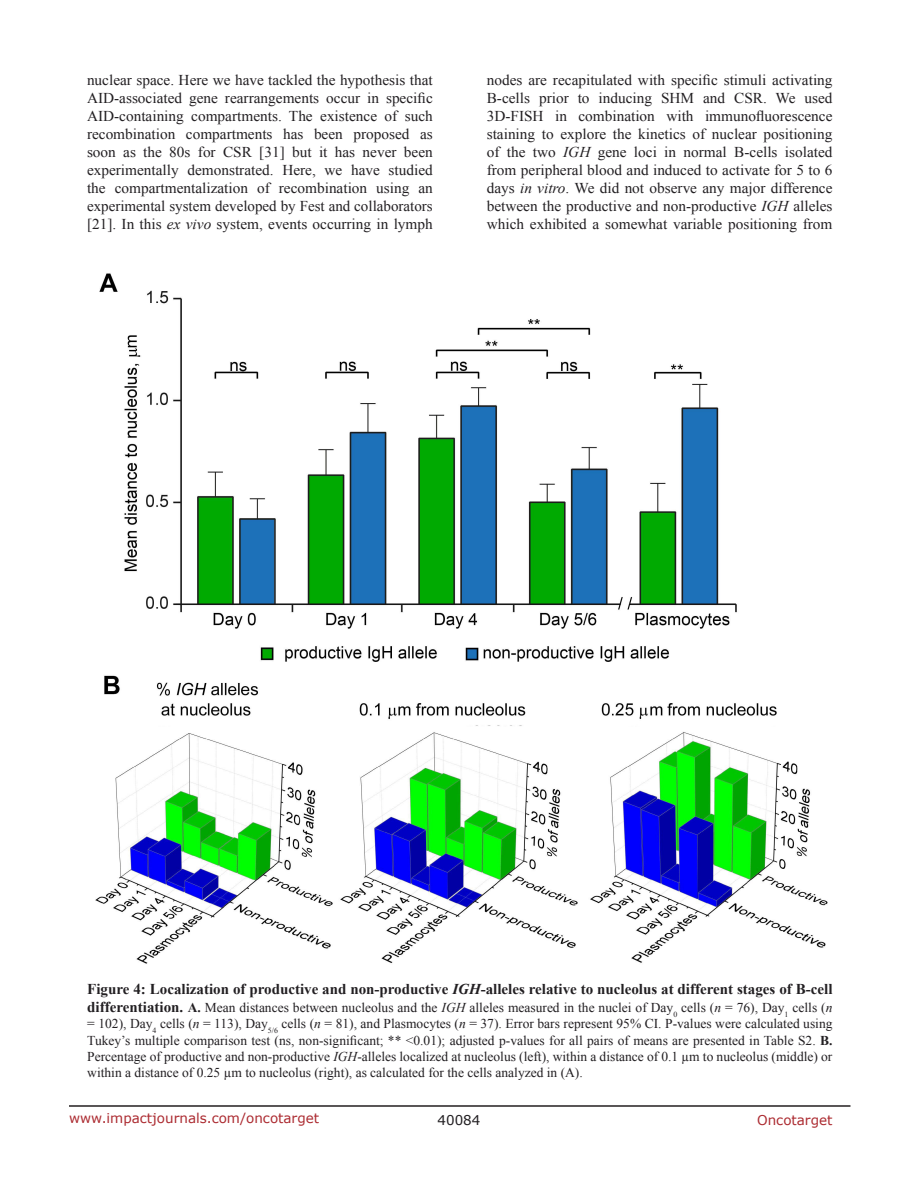
<style>
.page{position:relative;width:918px;height:1188px;background:#fff}
.page>*{position:absolute;margin:0;border:0;box-sizing:border-box;transform-origin:0 0}
.BodyText{font:15px/18px "Times New Roman";color:#221f22;text-align:justify}
.FigureText{font:700 15px "Times New Roman";color:#221f22}
.FigureText-2{font:13.5px/16.2px "Times New Roman";color:#221f22;text-align:justify}
.t1{font:13.5px "Verdana";color:#ac2b31}
.t2{font:13.5px "Verdana";color:#221f22}
.s1{font-style:italic}
.s2{font-weight:700;font-size:15px}
.s3{font-weight:700}
</style>
<div class="page">
<hr style="left:69px;top:1105px;width:781px;height:2px;background:#231f20">
<img style="left:95px;top:273px;width:733px;height:691px">
<p class="BodyText" style="left:87px;top:71px;width:347px">nuclear space. Here we have tackled the hypothesis that AID-associated gene rearrangements occur in specific AID-containing compartments. The existence of such recombination compartments has been proposed as soon as the 80s for CSR [31] but it has never been experimentally demonstrated. Here, we have studied the compartmentalization of recombination using an experimental system developed by Fest and collaborators [21]. In this <span class="s1">ex vivo</span> system, events occurring in lymph</p>
<p class="BodyText" style="left:487px;top:71px;width:347px">nodes are recapitulated with specific stimuli activating B-cells prior to inducing SHM and CSR. We used 3D-FISH in combination with immunofluorescence staining to explore the kinetics of nuclear positioning of the two <span class="s1">IGH</span> gene loci in normal B-cells isolated from peripheral blood and induced to activate for 5 to 6 days <span class="s1">in vitro</span>. We did not observe any major difference between the productive and non-productive <span class="s1">IGH</span> alleles which exhibited a somewhat variable positioning from</p>
<p class="FigureText" style="left:87px;top:979px;width:747px">Figure 4: Localization of productive and non-productive <span class="s1">IGH</span>-alleles relative to nucleolus at different stages of B-cell</p>
<p class="FigureText-2" style="left:87px;top:999px;width:747px"><span class="s2">differentiation.</span> <span class="s3">A.</span> Mean distances between nucleolus and the <span class="s1">IGH</span> alleles measured in the nuclei of Day<sub>0</sub> cells (<span class="s1">n</span> = 76), Day<sub>1</sub> cells (<span class="s1">n </span>= 102), Day<sub>4</sub> cells (<span class="s1">n</span> = 113), Day<sub>5/6</sub> cells (<span class="s1">n</span> = 81), and Plasmocytes (<span class="s1">n</span> = 37). Error bars represent 95% CI. P-values were calculated using Tukey’s multiple comparison test (ns, non-significant; ** &lt;0.01); adjusted p-values for all pairs of means are presented in Table S2. <span class="s3">B.<br></span>Percentage of productive and non-productive <span class="s1">IGH</span>-alleles localized at nucleolus (left), within a distance of 0.1 µm to nucleolus (middle) or within a distance of 0.25 µm to nucleolus (right), as calculated for the cells analyzed in (A).</p>
<p class="t1" style="left:69px;top:1109px;width:252px">www.impactjournals.com/oncotarget</p>
<p class="t2" style="left:438px;top:1111px;width:44px">40084</p>
<p class="t1" style="left:757px;top:1111px;width:77px">Oncotarget</p>
</div>
